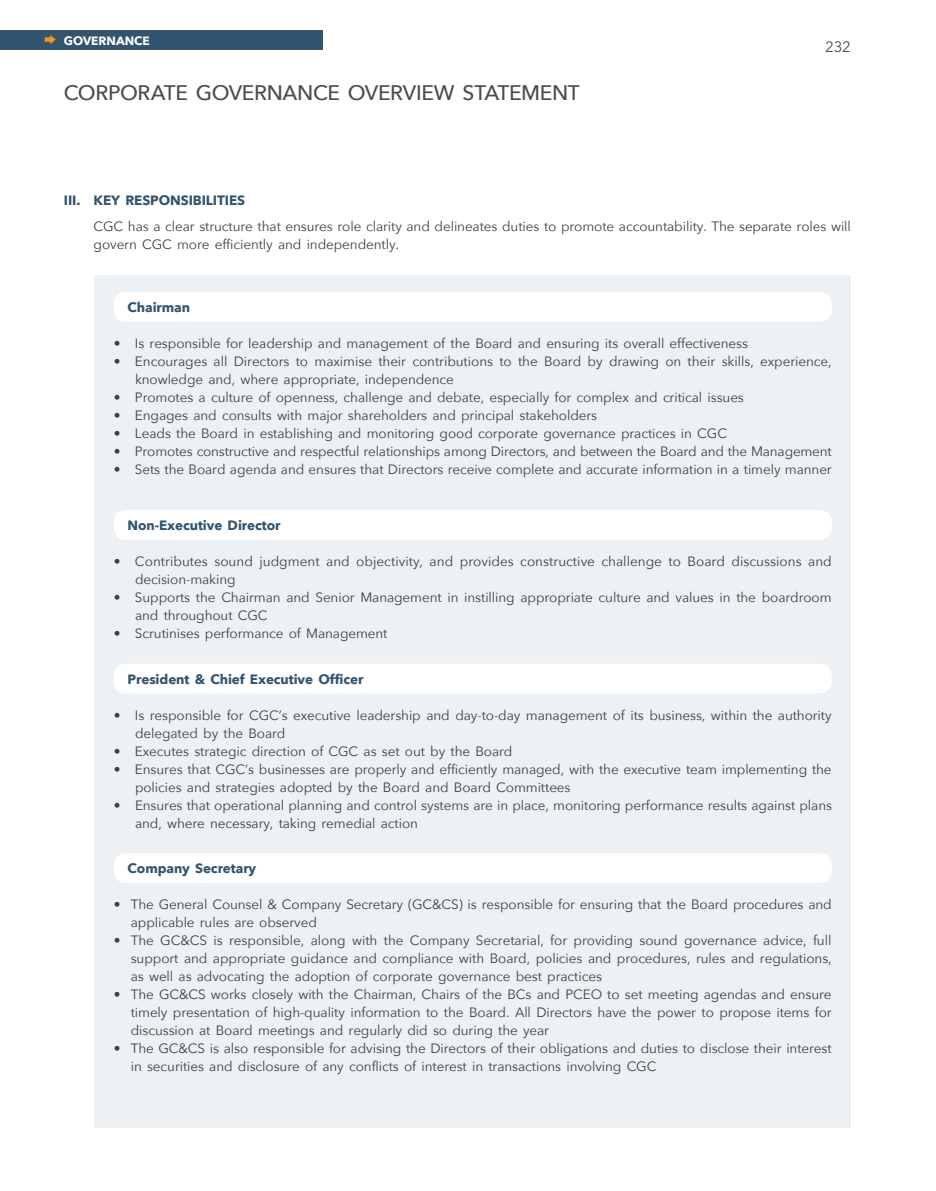
<style>
.page{position:relative;width:936px;height:1191px;background:#fff}
.page>*{position:absolute;margin:0;border:0;box-sizing:border-box;transform-origin:0 0}
.t1{font:500 21px "Avenir Next";letter-spacing:-.015em;color:#4b4c4d}
.t2{font:15px "Avenir Next";color:#4b4c4d}
.t3{font:13.5px/18px "Avenir Next";letter-spacing:-.01em;color:#3e3e3f}
.t4{font:700 13.5px "Avenir Next";letter-spacing:-.005em;color:#32546f}
.t5{font:700 12px "Avenir Next";color:#fff}
</style>
<div class="page">
<div style="left:95px;top:275px;width:755px;height:852px;background:#edf1f4"></div>
<div style="left:114px;top:292px;width:717px;height:30px;background:#fff;border-radius:12px"></div>
<div style="left:114px;top:510px;width:717px;height:30px;background:#fff;border-radius:12px"></div>
<div style="left:114px;top:663px;width:717px;height:30px;background:#fff;border-radius:12px"></div>
<div style="left:114px;top:853px;width:717px;height:30px;background:#fff;border-radius:12px"></div>
<div style="left:0;top:30px;width:322px;height:19px;background:#32546f"></div>
<svg style="left:45px;top:35px;width:11px;height:9px"></svg>
<p class="t5" style="left:64px;top:33px;width:88px">GOVERNANCE</p>
<h1 class="t1" style="left:64px;top:79px;width:517px">CORPORATE GOVERNANCE OVERVIEW STATEMENT</h1>
<p class="t2" style="left:825px;top:37px;width:27px">232</p>
<p class="t4" style="left:64px;top:191px;width:183px">III. KEY RESPONSIBILITIES</p>
<p class="t3" style="left:94px;top:218px;width:758px">CGC has a clear structure that ensures role clarity and delineates duties to promote accountability. The separate roles will govern CGC more efficiently and independently.</p>
<p class="t4" style="left:128px;top:298px;width:64px">Chairman</p>
<p class="t3" style="left:114px;top:335px;width:636px">• Is responsible for leadership and management of the Board and ensuring its overall effectiveness</p>
<p class="t3" style="left:135px;top:353px;width:698px;text-indent:-21px">• Encourages all Directors to maximise their contributions to the Board by drawing on their skills, experience, knowledge and, where appropriate, independence</p>
<p class="t3" style="left:114px;top:389px;width:631px">• Promotes a culture of openness, challenge and debate, especially for complex and critical issues</p>
<p class="t3" style="left:114px;top:407px;width:485px">• Engages and consults with major shareholders and principal stakeholders</p>
<p class="t3" style="left:114px;top:425px;width:614px">• Leads the Board in establishing and monitoring good corporate governance practices in CGC</p>
<p class="t3" style="left:114px;top:443px;width:719px">• Promotes constructive and respectful relationships among Directors, and between the Board and the Management</p>
<p class="t3" style="left:114px;top:461px;width:719px">• Sets the Board agenda and ensures that Directors receive complete and accurate information in a timely manner</p>
<p class="t4" style="left:128px;top:516px;width:154px">Non-Executive Director</p>
<p class="t3" style="left:135px;top:553px;width:698px;text-indent:-21px">• Contributes sound judgment and objectivity, and provides constructive challenge to Board discussions and decision-making</p>
<p class="t3" style="left:135px;top:589px;width:698px;text-indent:-21px">• Supports the Chairman and Senior Management in instilling appropriate culture and values in the boardroom and throughout CGC</p>
<p class="t3" style="left:114px;top:625px;width:275px">• Scrutinises performance of Management</p>
<p class="t4" style="left:128px;top:670px;width:237px">President &amp; Chief Executive Officer</p>
<p class="t3" style="left:135px;top:706px;width:698px;text-indent:-21px">• Is responsible for CGC’s executive leadership and day-to-day management of its business, within the authority delegated by the Board</p>
<p class="t3" style="left:114px;top:742px;width:400px">• Executes strategic direction of CGC as set out by the Board</p>
<p class="t3" style="left:135px;top:760px;width:698px;text-indent:-21px">• Ensures that CGC’s businesses are properly and efficiently managed, with the executive team implementing the policies and strategies adopted by the Board and Board Committees</p>
<p class="t3" style="left:135px;top:796px;width:698px;text-indent:-21px">• Ensures that operational planning and control systems are in place, monitoring performance results against plans and, where necessary, taking remedial action</p>
<p class="t4" style="left:128px;top:859px;width:130px">Company Secretary</p>
<p class="t3" style="left:131px;top:896px;width:702px;text-indent:-17px">• The General Counsel &amp; Company Secretary (GC&amp;CS) is responsible for ensuring that the Board procedures and applicable rules are observed</p>
<p class="t3" style="left:131px;top:932px;width:702px;text-align:justify;text-indent:-17px">• The GC&amp;CS is responsible, along with the Company Secretarial, for providing sound governance advice, full support and appropriate guidance and compliance with Board, policies and procedures, rules and regulations, as well as advocating the adoption of corporate governance best practices</p>
<p class="t3" style="left:131px;top:986px;width:702px;text-align:justify;text-indent:-17px">• The GC&amp;CS works closely with the Chairman, Chairs of the BCs and PCEO to set meeting agendas and ensure timely presentation of high-quality information to the Board. All Directors have the power to propose items for discussion at Board meetings and regularly did so during the year</p>
<p class="t3" style="left:131px;top:1040px;width:702px;text-indent:-17px">• The GC&amp;CS is also responsible for advising the Directors of their obligations and duties to disclose their interest in securities and disclosure of any conflicts of interest in transactions involving CGC</p>
</div>
